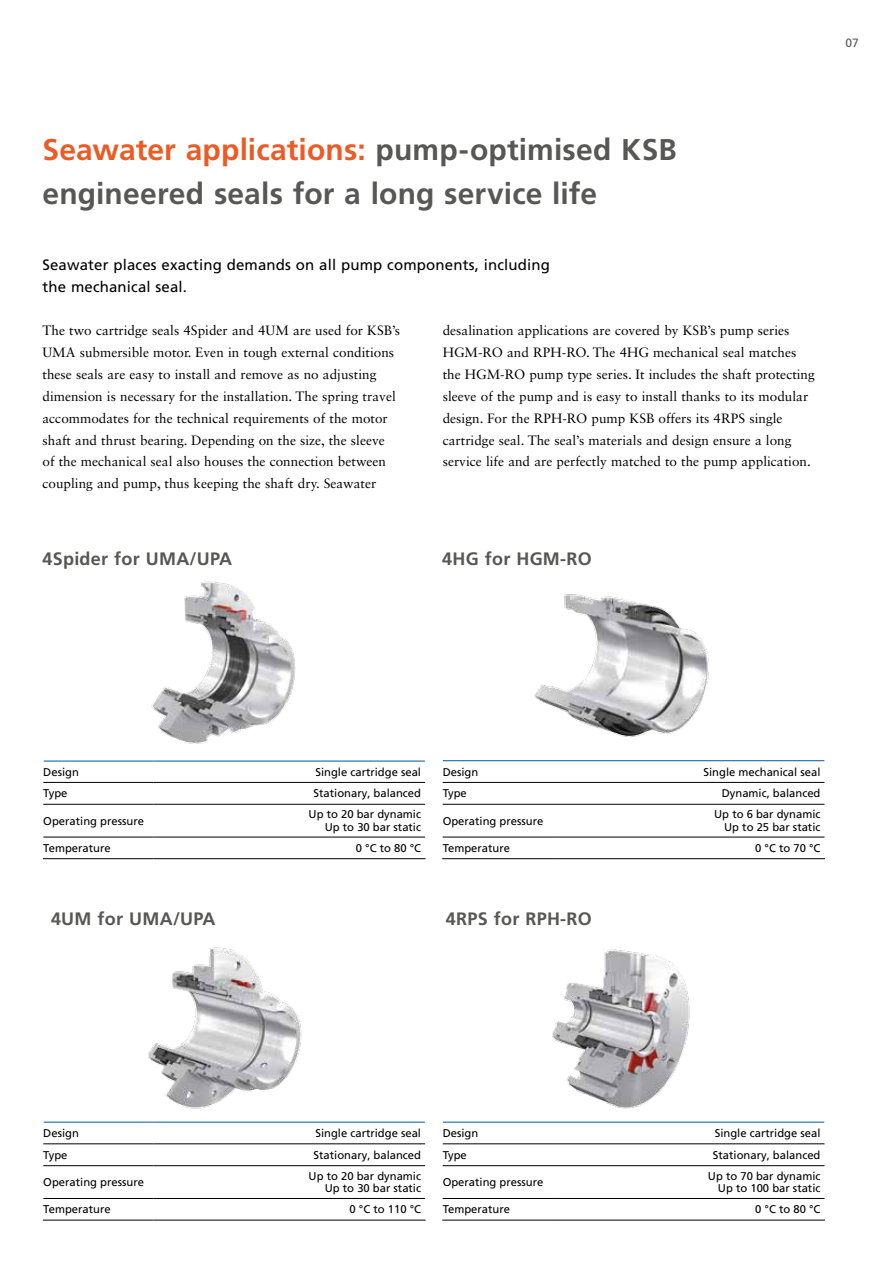
<style>
.page{position:relative;width:893px;height:1263px;background:#fff}
.page>*{position:absolute;margin:0;border:0;box-sizing:border-box;transform-origin:0 0}
.t1{font:700 30px/43.7px "Frutiger LT Pro";letter-spacing:.005em;color:#575756}
.t2{font:700 18px "Frutiger LT Pro";letter-spacing:.015em;color:#575756}
.t3{font:15px/21.9px "Frutiger LT Pro";letter-spacing:.01em;color:#000}
.t4{font:13.5px/21.9px "Sabon LT Std";color:#000}
.t5{font:12px "Frutiger LT Pro";color:#575756}
.t6{font:11.25px/12.8px "Frutiger LT Pro";color:#000;text-align:right}
.s1{color:#eb5b25}
</style>
<div class="page">
<hr style="left:43px;top:761px;width:111px;height:1px;background:#00569d">
<hr style="left:154px;top:761px;width:271px;height:1px;background:#00569d">
<hr style="left:43px;top:782px;width:111px;height:1px;background:#000">
<hr style="left:154px;top:782px;width:271px;height:1px;background:#000">
<hr style="left:43px;top:804px;width:111px;height:1px;background:#000">
<hr style="left:154px;top:804px;width:271px;height:1px;background:#000">
<hr style="left:43px;top:837px;width:111px;height:1px;background:#000">
<hr style="left:154px;top:837px;width:271px;height:1px;background:#000">
<hr style="left:43px;top:858px;width:111px;height:1px;background:#000">
<hr style="left:154px;top:858px;width:272px;height:1px;background:#000">
<hr style="left:443px;top:760px;width:110px;height:1px;background:#00569d">
<hr style="left:553px;top:760px;width:271px;height:1px;background:#00569d">
<hr style="left:443px;top:782px;width:110px;height:1px;background:#000">
<hr style="left:553px;top:782px;width:271px;height:1px;background:#000">
<hr style="left:443px;top:804px;width:110px;height:1px;background:#000">
<hr style="left:553px;top:804px;width:271px;height:1px;background:#000">
<hr style="left:443px;top:837px;width:110px;height:1px;background:#000">
<hr style="left:553px;top:837px;width:271px;height:1px;background:#000">
<hr style="left:442px;top:858px;width:111px;height:1px;background:#000">
<hr style="left:553px;top:858px;width:272px;height:1px;background:#000">
<hr style="left:443px;top:1122px;width:110px;height:1px;background:#00569d">
<hr style="left:553px;top:1122px;width:271px;height:1px;background:#00569d">
<hr style="left:443px;top:1143px;width:110px;height:1px;background:#000">
<hr style="left:553px;top:1143px;width:271px;height:1px;background:#000">
<hr style="left:443px;top:1165px;width:110px;height:1px;background:#000">
<hr style="left:553px;top:1165px;width:271px;height:1px;background:#000">
<hr style="left:443px;top:1198px;width:110px;height:1px;background:#000">
<hr style="left:553px;top:1198px;width:271px;height:1px;background:#000">
<hr style="left:442px;top:1220px;width:111px;height:1px;background:#000">
<hr style="left:553px;top:1220px;width:272px;height:1px;background:#000">
<hr style="left:43px;top:1122px;width:111px;height:1px;background:#00569d">
<hr style="left:154px;top:1122px;width:271px;height:1px;background:#00569d">
<hr style="left:43px;top:1143px;width:111px;height:1px;background:#000">
<hr style="left:154px;top:1143px;width:271px;height:1px;background:#000">
<hr style="left:43px;top:1165px;width:111px;height:1px;background:#000">
<hr style="left:154px;top:1165px;width:271px;height:1px;background:#000">
<hr style="left:43px;top:1198px;width:111px;height:1px;background:#000">
<hr style="left:154px;top:1198px;width:271px;height:1px;background:#000">
<hr style="left:43px;top:1220px;width:111px;height:1px;background:#000">
<hr style="left:154px;top:1220px;width:272px;height:1px;background:#000">
<img style="left:148px;top:947px;width:154px;height:162px">
<img style="left:151px;top:581px;width:145px;height:163px">
<img style="left:552px;top:949px;width:138px;height:160px">
<img style="left:534px;top:594px;width:175px;height:143px">
<p class="t5" style="left:845px;top:36px;width:15px">07</p>
<h1 class="t1" style="left:43px;top:128px;width:636px"><span class="s1">Seawater applications:</span> pump-optimised KSB engineered seals for a long service life</h1>
<p class="t3" style="left:43px;top:254px;width:509px">Seawater places exacting demands on all pump components, including the mechanical seal.</p>
<p class="t4" style="left:43px;top:319px;width:359px">The two cartridge seals 4Spider and 4UM are used for KSB’s UMA submersible motor. Even in tough external conditions these seals are easy to install and remove as no adjusting dimension is necessary for the installation. The spring travel accommodates for the technical requirements of the motor shaft and thrust bearing. Depending on the size, the sleeve of the mechanical seal also houses the connection between coupling and pump, thus keeping the shaft dry. Seawater</p>
<p class="t4" style="left:443px;top:319px;width:374px">desalination applications are covered by KSB’s pump series HGM-RO and RPH-RO. The 4HG mechanical seal matches the HGM-RO pump type series. It includes the shaft protecting sleeve of the pump and is easy to install thanks to its modular design. For the RPH-RO pump KSB offers its 4RPS single cartridge seal. The seal’s materials and design ensure a long service life and are perfectly matched to the pump application.</p>
<h2 class="t2" style="left:43px;top:548px;width:191px">4Spider for UMA/UPA</h2>
<h2 class="t2" style="left:442px;top:548px;width:151px">4HG for HGM-RO</h2>
<p class="t6" style="left:43px;top:765px;width:37px">Design</p>
<p class="t6" style="left:315px;top:765px;width:107px">Single cartridge seal</p>
<p class="t6" style="left:43px;top:787px;width:26px">Type</p>
<p class="t6" style="left:314px;top:787px;width:109px">Stationary, balanced</p>
<p class="t6" style="left:43px;top:814px;width:102px">Operating pressure</p>
<p class="t6" style="left:309px;top:808px;width:114px">Up to 20 bar dynamic<br>Up to 30 bar static</p>
<p class="t6" style="left:43px;top:841px;width:69px">Temperature</p>
<p class="t6" style="left:356px;top:841px;width:67px">0 °C to 80 °C</p>
<p class="t6" style="left:443px;top:765px;width:37px">Design</p>
<p class="t6" style="left:703px;top:765px;width:118px">Single mechanical seal</p>
<p class="t6" style="left:443px;top:787px;width:26px">Type</p>
<p class="t6" style="left:722px;top:787px;width:100px">Dynamic, balanced</p>
<p class="t6" style="left:443px;top:814px;width:102px">Operating pressure</p>
<p class="t6" style="left:714px;top:808px;width:108px">Up to 6 bar dynamic<br>Up to 25 bar static</p>
<p class="t6" style="left:443px;top:841px;width:69px">Temperature</p>
<p class="t6" style="left:755px;top:841px;width:67px">0 °C to 70 °C</p>
<h2 class="t2" style="left:51px;top:908px;width:166px">4UM for UMA/UPA</h2>
<h2 class="t2" style="left:446px;top:908px;width:147px">4RPS for RPH-RO</h2>
<p class="t6" style="left:43px;top:1127px;width:37px">Design</p>
<p class="t6" style="left:315px;top:1127px;width:107px">Single cartridge seal</p>
<p class="t6" style="left:43px;top:1148px;width:26px">Type</p>
<p class="t6" style="left:314px;top:1148px;width:109px">Stationary, balanced</p>
<p class="t6" style="left:43px;top:1176px;width:102px">Operating pressure</p>
<p class="t6" style="left:309px;top:1169px;width:114px">Up to 20 bar dynamic<br>Up to 30 bar static</p>
<p class="t6" style="left:43px;top:1203px;width:69px">Temperature</p>
<p class="t6" style="left:350px;top:1203px;width:73px">0 °C to 110 °C</p>
<p class="t6" style="left:443px;top:1127px;width:37px">Design</p>
<p class="t6" style="left:715px;top:1127px;width:107px">Single cartridge seal</p>
<p class="t6" style="left:443px;top:1148px;width:26px">Type</p>
<p class="t6" style="left:713px;top:1148px;width:109px">Stationary, balanced</p>
<p class="t6" style="left:443px;top:1176px;width:102px">Operating pressure</p>
<p class="t6" style="left:708px;top:1169px;width:114px">Up to 70 bar dynamic<br>Up to 100 bar static</p>
<p class="t6" style="left:443px;top:1203px;width:69px">Temperature</p>
<p class="t6" style="left:755px;top:1203px;width:67px">0 °C to 80 °C</p>
</div>
